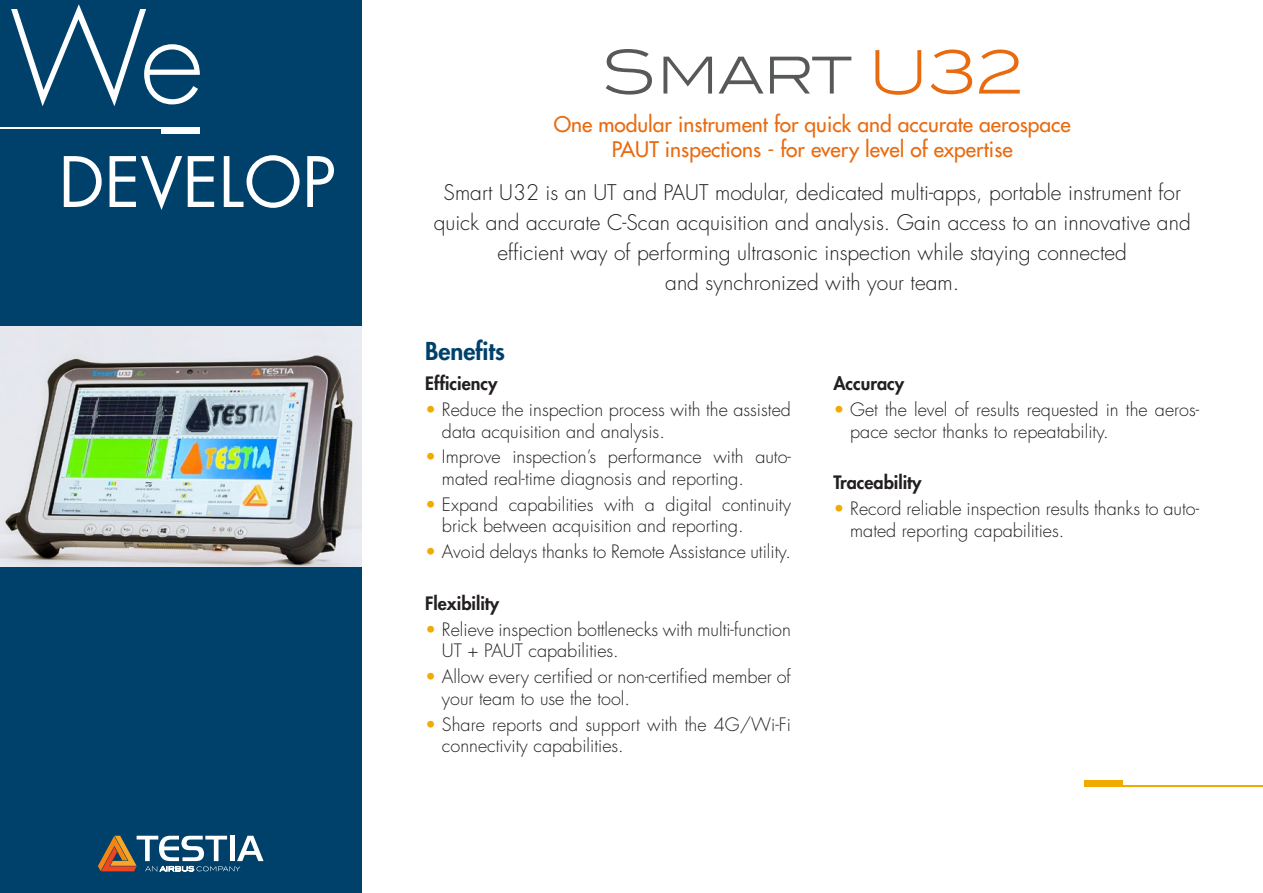
<style>
.page{position:relative;width:1263px;height:893px;background:#fff}
.page>*{position:absolute;margin:0;border:0;box-sizing:border-box;transform-origin:0 0}
.t1{font:300 60px "Blair ITC Std";letter-spacing:-.01em;color:#57585a}
.t2{font:800 24px "Futura Std";color:#00416b}
.t3{font:300 21px/30px "Futura Std";color:#231f20;text-align:center}
.t4{font:500 21px/25.2px "Futura Std";color:#e96b10;text-align:center}
.t5{font:300 18px/21.6px "Futura Std";color:#231f20}
.t6{font:800 18px "Futura Std";color:#231f20}
.s1{color:#e96b10}
.s2{color:#f1ab00}
</style>
<div class="page">
<div style="left:0;top:0;width:361px;height:893px;background:#00416b"></div>
<svg style="left:98px;top:836px;width:166px;height:36px"></svg>
<div style="left:1084px;top:780px;width:39px;height:7px;background:#f1ab00"></div>
<hr style="left:1084px;top:785px;width:179px;height:2px;background:#f1ab00">
<svg style="left:64px;top:155px;width:270px;height:55px"></svg>
<div style="left:162px;top:128px;width:38px;height:6px;background:#fff"></div>
<hr style="left:0;top:128px;width:200px;height:1px;background:#fff">
<svg style="left:11px;top:4px;width:189px;height:102px"></svg>
<img style="left:0;top:326px;width:361px;height:241px">
<h1 class="t1" style="left:601px;top:38px;width:424px">Smart <span class="s1">U32</span></h1>
<p class="t4" style="left:554px;top:112px;width:518px">One modular instrument for quick and accurate aerospace<br>PAUT inspections - for every level of expertise</p>
<p class="t3" style="left:434px;top:178px;width:758px">Smart U32 is an UT and PAUT modular, dedicated multi-apps, portable instrument for quick and accurate C-Scan acquisition and analysis. Gain access to an innovative and efficient way of performing ultrasonic inspection while staying connected<br>and synchronized with your team.</p>
<h2 class="t2" style="left:425px;top:336px;width:81px">Benefits</h2>
<p class="t6" style="left:425px;top:372px;width:74px">Efficiency</p>
<p class="t5" style="left:442px;top:399px;width:350px;text-indent:-17px"><span class="s2">•</span> Reduce the inspection process with the assisted data acquisition and analysis.</p>
<p class="t5" style="left:442px;top:447px;width:350px;text-indent:-17px"><span class="s2">•</span> Improve inspection’s performance with auto&shy;mated real-time diagnosis and reporting.</p>
<p class="t5" style="left:442px;top:494px;width:350px;text-indent:-17px"><span class="s2">•</span> Expand capabilities with a digital continuity brick between acquisition and reporting.</p>
<p class="t5" style="left:425px;top:541px;width:367px"><span class="s2">•</span> Avoid delays thanks to Remote Assistance utility.</p>
<p class="t6" style="left:425px;top:592px;width:75px">Flexibility</p>
<p class="t5" style="left:442px;top:619px;width:350px;text-indent:-17px"><span class="s2">•</span> Relieve inspection bottlenecks with multi-function<br>UT + PAUT capabilities.</p>
<p class="t5" style="left:442px;top:666px;width:350px;text-indent:-17px"><span class="s2">•</span> Allow every certified or non-certified member of your team to use the tool.</p>
<p class="t5" style="left:442px;top:714px;width:350px;text-indent:-17px"><span class="s2">•</span> Share reports and support with the 4G/Wi-Fi connectivity capabilities.</p>
<p class="t6" style="left:833px;top:372px;width:72px">Accuracy</p>
<p class="t5" style="left:850px;top:399px;width:350px;text-indent:-17px"><span class="s2">•</span> Get the level of results requested in the aeros&shy;pace sector thanks to repeatability.</p>
<p class="t6" style="left:833px;top:471px;width:90px">Traceability</p>
<p class="t5" style="left:850px;top:498px;width:350px;text-indent:-17px"><span class="s2">•</span> Record reliable inspection results thanks to auto&shy;mated reporting capabilities.</p>
</div>
